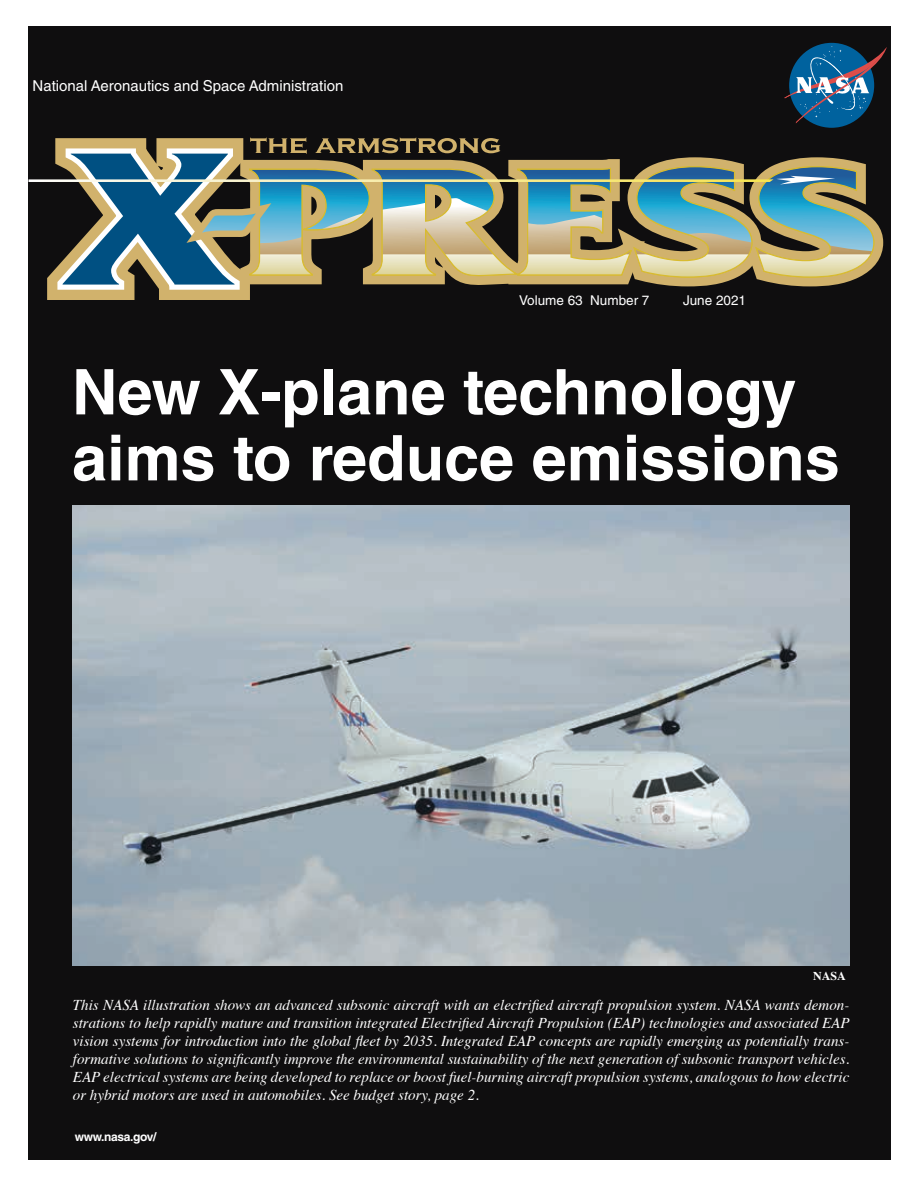
<style>
.page{position:relative;width:918px;height:1188px;background:#fff}
.page>*{position:absolute;margin:0;border:0;box-sizing:border-box;transform-origin:0 0}
.t1{font:700 63px/66px "Helvetica LT Std";color:#fff}
.t2{font:italic 15px/18px "Times";color:#fff;text-align:justify}
.t3{font:15px "Helvetica LT Std";color:#fff}
.t4{font:13.5px "Helvetica LT Std";color:#fff}
.t5{font:700 12px "Helvetica LT Std";letter-spacing:-.03em;color:#fff}
.t6{font:700 12px "Times";color:#fff}
</style>
<div class="page">
<div style="left:28px;top:26px;width:863px;height:1134px;background:#0f0e0f"></div>
<svg style="left:29px;top:46px;width:858px;height:254px"></svg>
<img style="left:72px;top:506px;width:777px;height:459px">
<p class="t3" style="left:33px;top:77px;width:312px">National Aeronautics and Space Administration</p>
<p class="t4" style="left:519px;top:292px;width:132px">Volume 63 Number 7</p>
<p class="t4" style="left:683px;top:292px;width:64px">June 2021</p>
<p class="t1" style="left:72px;top:358px;width:769px">New X-plane technology aims to reduce emissions</p>
<p class="t6" style="left:813px;top:965px;width:34px">NASA</p>
<p class="t2" style="left:73px;top:996px;width:778px">This NASA illustration shows an advanced subsonic aircraft with an electrified aircraft propulsion system. NASA wants demon&shy;strations to help rapidly mature and transition integrated Electrified Aircraft Propulsion (EAP) technologies and associated EAP vision systems for introduction into the global fleet by 2035. Integrated EAP concepts are rapidly emerging as potentially trans&shy;formative solutions to significantly improve the environmental sustainability of the next generation of subsonic transport vehicles.<br>EAP electrical systems are being developed to replace or boost fuel-burning aircraft propulsion systems, analogous to how electric or hybrid motors are used in automobiles. See budget story, page 2.</p>
<p class="t5" style="left:75px;top:1130px;width:83px">www.nasa.gov/</p>
</div>
